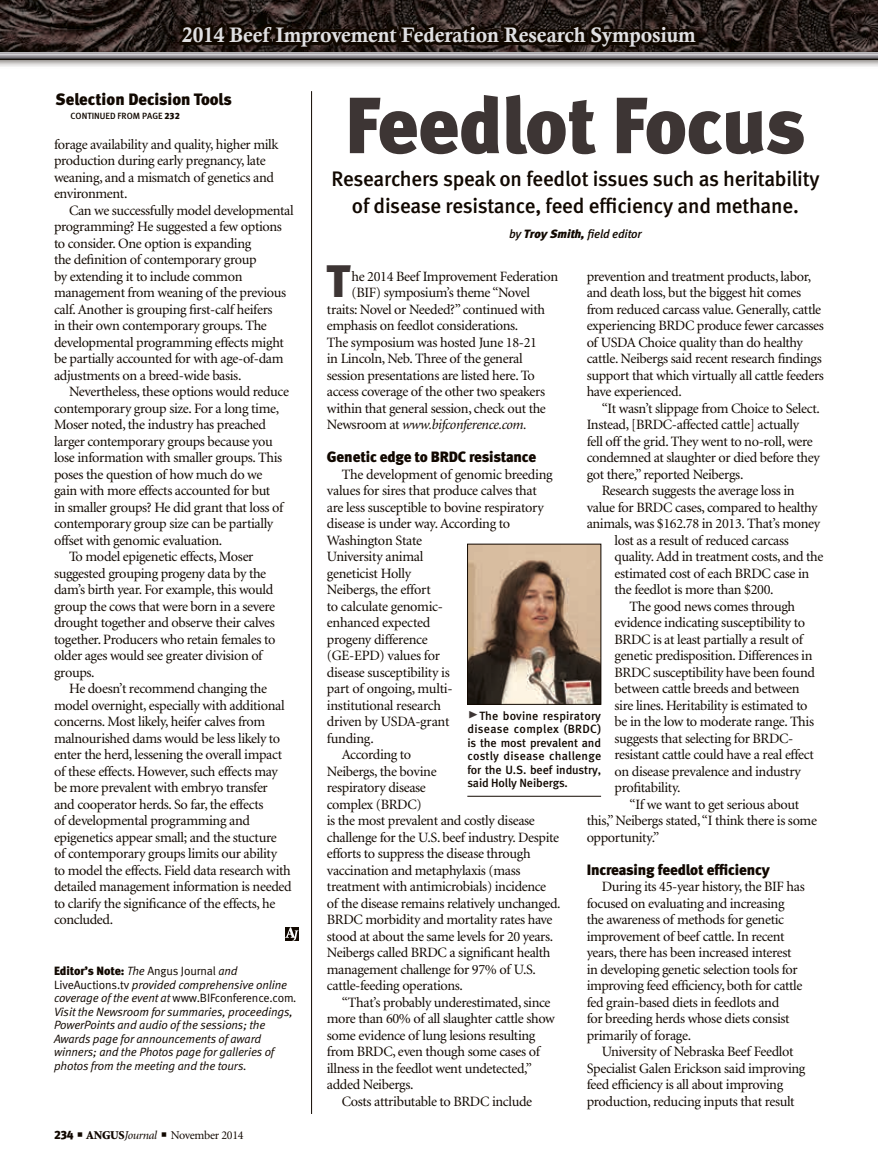
<style>
.page{position:relative;width:878px;height:1168px;background:#fff}
.page>*{position:absolute;margin:0;border:0;box-sizing:border-box;transform-origin:0 0}
.headline{font:79.5px "Meta Black LF";letter-spacing:-.01em;color:#3d3534}
.Drop_Cap{font:45.45px "Meta Black LF";color:#3d3534}
.deck{font:21px/27px "Meta Medium LF";letter-spacing:-.01em;color:#110800;text-align:center}
.deck-2{font:21px "Calis MT Bol";letter-spacing:-.01em;color:#e0e0e2}
.t1{font:16.5px "Meta Black LF";color:#110800}
.subhead{font:15px "Meta Black LF";letter-spacing:-.01em;color:#110800}
.body_text{font:14.25px/16.5px "Minion";letter-spacing:-.025em;color:#110800}
.Drop_Cap-2{font:14.25px "Minion";letter-spacing:-.025em;color:#110800}
.Drop_Cap-3{font:italic 14.25px "Minion";letter-spacing:-.025em;color:#110800}
.editor_s_note{font:italic 12px/13.5px "Meta Normal LF";letter-spacing:-.01em;color:#110800}
.cutline_w_rule{font:12px/13.5px "Meta Medium LF";letter-spacing:-.01em;color:#110800;text-align:justify}
.t2{font:12px "Minion";letter-spacing:-.025em;color:#110800}
.byline{font:italic 12px "Meta Medium LF";letter-spacing:-.01em;color:#110800}
.t3{font:9px "Meta Medium LF";color:#110800}
.s1{font-family:"Meta Black LF"}
.s2{font-family:"Meta Black LF";font-style:normal}
.s3{font-style:normal}
.s4{font-weight:900}
.s5{font-style:italic}
.s6{font-family:"Meta Black Caps Expert";font-size:21px;color:#3d3534}
</style>
<div class="page">
<svg style="left:285px;top:927px;width:13px;height:13px"></svg>
<svg style="left:0;top:0;width:878px;height:135px"></svg>
<svg style="left:0;top:52px;width:878px;height:7px;background:#9a989c"></svg>
<hr style="left:311px;top:91px;width:1px;height:1023px;background:#110800">
<img style="left:469px;top:546px;width:130px;height:156px">
<div style="left:467px;top:544px;width:134px;height:160px;border:1px solid #110800"></div>
<hr style="left:467px;top:796px;width:134px;height:1px;background:#110800">
<p class="deck-2" style="left:182px;top:23px;width:515px">2014 Beef Improvement Federation Research Symposium</p>
<p class="t1" style="left:56px;top:90px;width:178px">Selection Decision Tools</p>
<p class="t3" style="left:70px;top:110px;width:111px">CONTINUED FROM PAGE <span class="s1">232</span></p>
<p class="body_text" style="left:54px;top:136px;width:226px">forage availability and quality, higher milk production during early pregnancy, late weaning, and a mismatch of genetics and environment.</p>
<p class="body_text" style="left:54px;top:202px;width:241px;text-indent:15px">Can we successfully model developmental programming? He suggested a few options to consider. One option is expanding<br>the definition of contemporary group<br>by extending it to include common management from weaning of the previous calf. Another is grouping first-calf heifers<br>in their own contemporary groups. The developmental programming effects might be partially accounted for with age-of-dam adjustments on a breed-wide basis.</p>
<p class="body_text" style="left:54px;top:384px;width:236px;text-indent:15px">Nevertheless, these options would reduce contemporary group size. For a long time, Moser noted, the industry has preached larger contemporary groups because you lose information with smaller groups. This poses the question of how much do we gain with more effects accounted for but<br>in smaller groups? He did grant that loss of contemporary group size can be partially offset with genomic evaluation.</p>
<p class="body_text" style="left:54px;top:549px;width:223px;text-indent:15px">To model epigenetic effects, Moser suggested grouping progeny data by the dam’s birth year. For example, this would group the cows that were born in a severe drought together and observe their calves together. Producers who retain females to older ages would see greater division of groups.</p>
<p class="body_text" style="left:54px;top:681px;width:239px;text-indent:15px">He doesn’t recommend changing the model overnight, especially with additional concerns. Most likely, heifer calves from malnourished dams would be less likely to enter the herd, lessening the overall impact of these effects. However, such effects may be more prevalent with embryo transfer and cooperator herds. So far, the effects<br>of developmental programming and epigenetics appear small; and the stucture<br>of contemporary groups limits our ability to model the effects. Field data research with detailed management information is needed to clarify the significance of the effects, he concluded.</p>
<p class="editor_s_note" style="left:54px;top:964px;width:244px"><span class="s2">Editor’s Note:</span> The <span class="s3">Angus Journal</span> and <span class="s3">LiveAuctions.tv</span> provided comprehensive online coverage of the event at <span class="s3">www.BIFconference.com</span>.<br>Visit the Newsroom for summaries, proceedings, PowerPoints and audio of the sessions; the Awards page for announcements of award winners; and the Photos page for galleries of photos from the meeting and the tours.</p>
<p class="t2" style="left:54px;top:1129px;width:191px"><span class="s1">234</span> ■ <span class="s4">ANGUS</span><span class="s5">Journal</span> ■ November 2014</p>
<p class="headline" style="left:345px;top:78px;width:462px">Feedlot Focus</p>
<p class="deck" style="left:331px;top:165px;width:489px">Researchers speak on feedlot issues such as heritability of disease resistance, feed efficiency and methane.</p>
<p class="byline" style="left:509px;top:227px;width:134px">by <span class="s1">Troy Smith,</span> field editor</p>
<p class="Drop_Cap" style="left:326px;top:254px;width:25px">T</p>
<p class="Drop_Cap-2" style="left:351px;top:269px;width:208px">he 2014 Beef Improvement Federation</p>
<p class="body_text" style="left:586px;top:268px;width:239px">prevention and treatment products, labor, and death loss, but the biggest hit comes from reduced carcass value. Generally, cattle experiencing BRDC produce fewer carcasses of USDA Choice quality than do healthy cattle. Neibergs said recent research findings support that which virtually all cattle feeders have experienced.</p>
<p class="body_text" style="left:586px;top:400px;width:235px;text-indent:15px">“It wasn’t slippage from Choice to Select.<br>Instead, [BRDC-affected cattle] actually<br>fell off the grid. They went to no-roll, were condemned at slaughter or died before they got there,” reported Neibergs.</p>
<p class="body_text" style="left:601px;top:483px;width:194px">Research suggests the average loss in</p>
<p class="body_text" style="left:586px;top:499px;width:232px">value for BRDC cases, compared to healthy</p>
<p class="body_text" style="left:586px;top:516px;width:235px">animals, was $162.78 in 2013. That’s money</p>
<p class="body_text" style="left:614px;top:532px;width:176px">lost as a result of reduced carcass</p>
<p class="body_text" style="left:614px;top:549px;width:210px">quality. Add in treatment costs, and the</p>
<p class="body_text" style="left:614px;top:565px;width:196px">estimated cost of each BRDC case in</p>
<p class="body_text" style="left:614px;top:582px;width:160px">the feedlot is more than $200.</p>
<p class="body_text" style="left:614px;top:598px;width:202px;text-indent:15px">The good news comes through evidence indicating susceptibility to BRDC is at least partially a result of genetic predisposition. Differences in BRDC susceptibility have been found between cattle breeds and between sire lines. Heritability is estimated to be in the low to moderate range. This suggests that selecting for BRDC&shy;resistant cattle could have a real effect on disease prevalence and industry profitability.</p>
<p class="body_text" style="left:586px;top:796px;width:232px;text-indent:43px">“If we want to get serious about this,” Neibergs stated, “I think there is some opportunity.”</p>
<p class="subhead" style="left:586px;top:860px;width:185px">Increasing feedlot efficiency</p>
<p class="body_text" style="left:586px;top:879px;width:219px;text-indent:15px">During its 45-year history, the BIF has focused on evaluating and increasing the awareness of methods for genetic improvement of beef cattle. In recent years, there has been increased interest in developing genetic selection tools for improving feed efficiency, both for cattle fed grain-based diets in feedlots and<br>for breeding herds whose diets consist primarily of forage.</p>
<p class="body_text" style="left:586px;top:1044px;width:220px;text-indent:15px">University of Nebraska Beef Feedlot Specialist Galen Erickson said improving feed efficiency is all about improving production, reducing inputs that result</p>
<p class="Drop_Cap-2" style="left:351px;top:285px;width:180px">(BIF) symposium’s theme “Novel</p>
<p class="Drop_Cap-2" style="left:327px;top:302px;width:220px">traits: Novel or Needed?” continued with</p>
<p class="Drop_Cap-2" style="left:327px;top:318px;width:193px">emphasis on feedlot considerations.</p>
<p class="Drop_Cap-2" style="left:327px;top:335px;width:212px">The symposium was hosted June 18-21</p>
<p class="Drop_Cap-2" style="left:327px;top:351px;width:197px">in Lincoln, Neb. Three of the general</p>
<p class="Drop_Cap-2" style="left:327px;top:368px;width:209px">session presentations are listed here. To</p>
<p class="Drop_Cap-2" style="left:327px;top:384px;width:220px">access coverage of the other two speakers</p>
<p class="Drop_Cap-2" style="left:327px;top:401px;width:220px">within that general session, check out the</p>
<p class="Drop_Cap-3" style="left:327px;top:417px;width:201px"><span class="s3">Newsroom at</span> www.bifconference.com.</p>
<p class="subhead" style="left:327px;top:448px;width:211px">Genetic edge to BRDC resistance</p>
<p class="body_text" style="left:327px;top:466px;width:227px;text-indent:15px">The development of genomic breeding values for sires that produce calves that are less susceptible to bovine respiratory disease is under way. According to<br>Washington State<br>University animal<br>geneticist Holly<br>Neibergs, the effort<br>to calculate genomic-<br>enhanced expected<br>progeny difference<br>(GE-EPD) values for<br>disease susceptibility is<br>part of ongoing, multi-<br>institutional research<br>driven by USDA-grant<br>funding.</p>
<p class="body_text" style="left:327px;top:747px;width:235px;text-indent:15px">According to<br>Neibergs, the bovine<br>respiratory disease<br>complex (BRDC)<br>is the most prevalent and costly disease challenge for the U.S. beef industry. Despite efforts to suppress the disease through vaccination and metaphylaxis (mass treatment with antimicrobials) incidence of the disease remains relatively unchanged.<br>BRDC morbidity and mortality rates have stood at about the same levels for 20 years.<br>Neibergs called BRDC a significant health management challenge for 97% of U.S. cattle-feeding operations.</p>
<p class="body_text" style="left:327px;top:994px;width:229px;text-indent:15px">“That’s probably underestimated, since more than 60% of all slaughter cattle show some evidence of lung lesions resulting from BRDC, even though some cases of illness in the feedlot went undetected,” added Neibergs.</p>
<p class="body_text" style="left:342px;top:1093px;width:192px">Costs attributable to BRDC include</p>
<p class="cutline_w_rule" style="left:467px;top:708px;width:135px"><span class="s6">@</span>The bovine respiratory disease complex (BRDC) is the most prevalent and costly disease challenge for the U.S. beef industry, said Holly Neibergs.</p>
</div>
